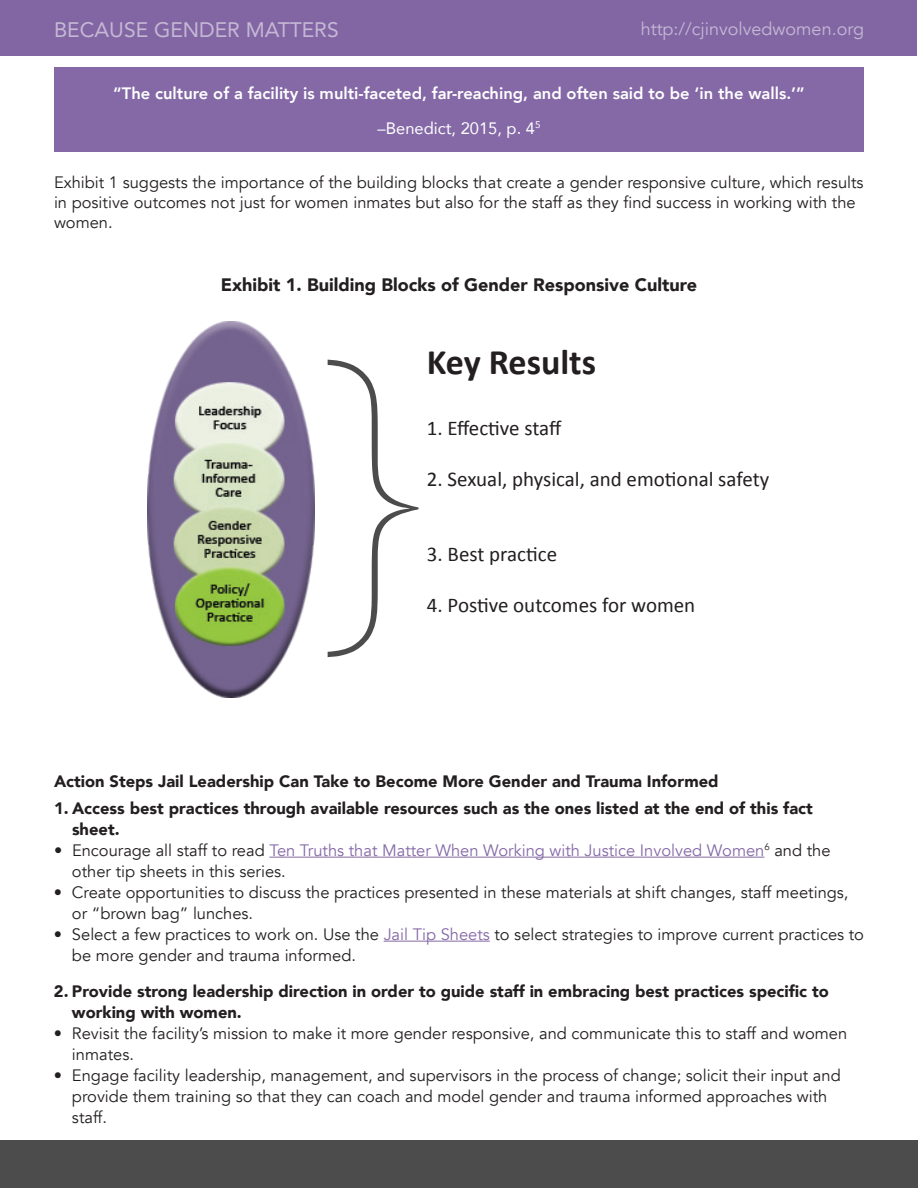
<style>
.page{position:relative;width:918px;height:1188px;background:#fff}
.page>*{position:absolute;margin:0;border:0;box-sizing:border-box;transform-origin:0 0}
.t1{font:300px "Didot";color:#4d4c4c}
.t2{font:700 36px "Calibri";color:#231f20}
.t3{font:21px "Calibri";color:#231f20}
.t4{font:21px "Avenir";color:#c5b8d4}
.t5{font:900 18px "Avenir";color:#231f20}
.t6{font:18px "Avenir";color:#c5b8d4}
.t7{font:16.5px/21px "Avenir";color:#231f20}
.t8{font:900 16.5px/21px "Avenir";color:#231f20}
.t9{font:800 16.5px/34.5px "Avenir";color:#fff;text-align:center}
.s1{font-weight:400}
.s2{color:#8569a7}
</style>
<div class="page">
<div style="left:1px;top:1px;width:916px;height:55px;background:#8266a4"></div>
<div style="left:0;top:1px;width:12px;height:55px;background:#8266a4"></div>
<div style="left:0;top:1141px;width:918px;height:47px;background:#4d4c4c"></div>
<div style="left:54px;top:68px;width:810px;height:84px;background:#8569a7"></div>
<hr style="left:269px;top:857px;width:495px;height:1px;background:#8569a7">
<hr style="left:384px;top:941px;width:106px;height:1px;background:#8569a7">
<img style="left:147px;top:321px;width:168px;height:377px">
<p class="t4" style="left:54px;top:13px;width:286px">BECAUSE GENDER MATTERS</p>
<p class="t6" style="left:641px;top:18px;width:225px">http://cjinvolvedwomen.org</p>
<p class="t9" style="left:113px;top:76px;width:693px">“The culture of a facility is multi-faceted, far-reaching, and often said to be ‘in the walls.’” <span class="s1">–Benedict, 2015, p. 4</span><sup>5</sup></p>
<p class="t7" style="left:54px;top:173px;width:811px;line-height:19.8px">Exhibit 1 suggests the importance of the building blocks that create a gender responsive culture, which results in positive outcomes not just for women inmates but also for the staff as they find success in working with the women.</p>
<p class="t5" style="left:221px;top:269px;width:478px">Exhibit 1. Building Blocks of Gender Responsive Culture</p>
<h1 class="t1" style="left:329px;top:289px;width:101px">}</h1>
<h2 class="t2" style="left:427px;top:339px;width:171px">Key Results</h2>
<p class="t3" style="left:427px;top:415px;width:136px">1. Effective staff</p>
<p class="t3" style="left:427px;top:466px;width:344px">2. Sexual, physical, and emotional safety</p>
<p class="t3" style="left:427px;top:541px;width:132px">3. Best practice</p>
<p class="t3" style="left:427px;top:592px;width:270px">4. Postive outcomes for women</p>
<p class="t8" style="left:54px;top:770px;width:666px">Action Steps Jail Leadership Can Take to Become More Gender and Trauma Informed</p>
<p class="t8" style="left:72px;top:797px;width:742px;text-indent:-18px">1. Access best practices through available resources such as the ones listed at the end of this fact sheet.</p>
<p class="t7" style="left:72px;top:840px;width:760px;text-indent:-18px">• Encourage all staff to read <span class="s2">Ten Truths that Matter When Working with Justice Involved Women</span><sup>6</sup> and the other tip sheets in this series.</p>
<p class="t7" style="left:72px;top:882px;width:778px;text-indent:-18px">• Create opportunities to discuss the practices presented in these materials at shift changes, staff meetings, or “brown bag” lunches.</p>
<p class="t7" style="left:72px;top:924px;width:794px;text-indent:-18px">• Select a few practices to work on. Use the <span class="s2">Jail Tip Sheets</span> to select strategies to improve current practices to be more gender and trauma informed.</p>
<p class="t8" style="left:72px;top:980px;width:758px;text-indent:-18px">2. Provide strong leadership direction in order to guide staff in embracing best practices specific to working with women.</p>
<p class="t7" style="left:72px;top:1023px;width:777px;text-indent:-18px">• Revisit the facility’s mission to make it more gender responsive, and communicate this to staff and women inmates.</p>
<p class="t7" style="left:72px;top:1065px;width:770px;text-indent:-18px">• Engage facility leadership, management, and supervisors in the process of change; solicit their input and provide them training so that they can coach and model gender and trauma informed approaches with staff.</p>
</div>
